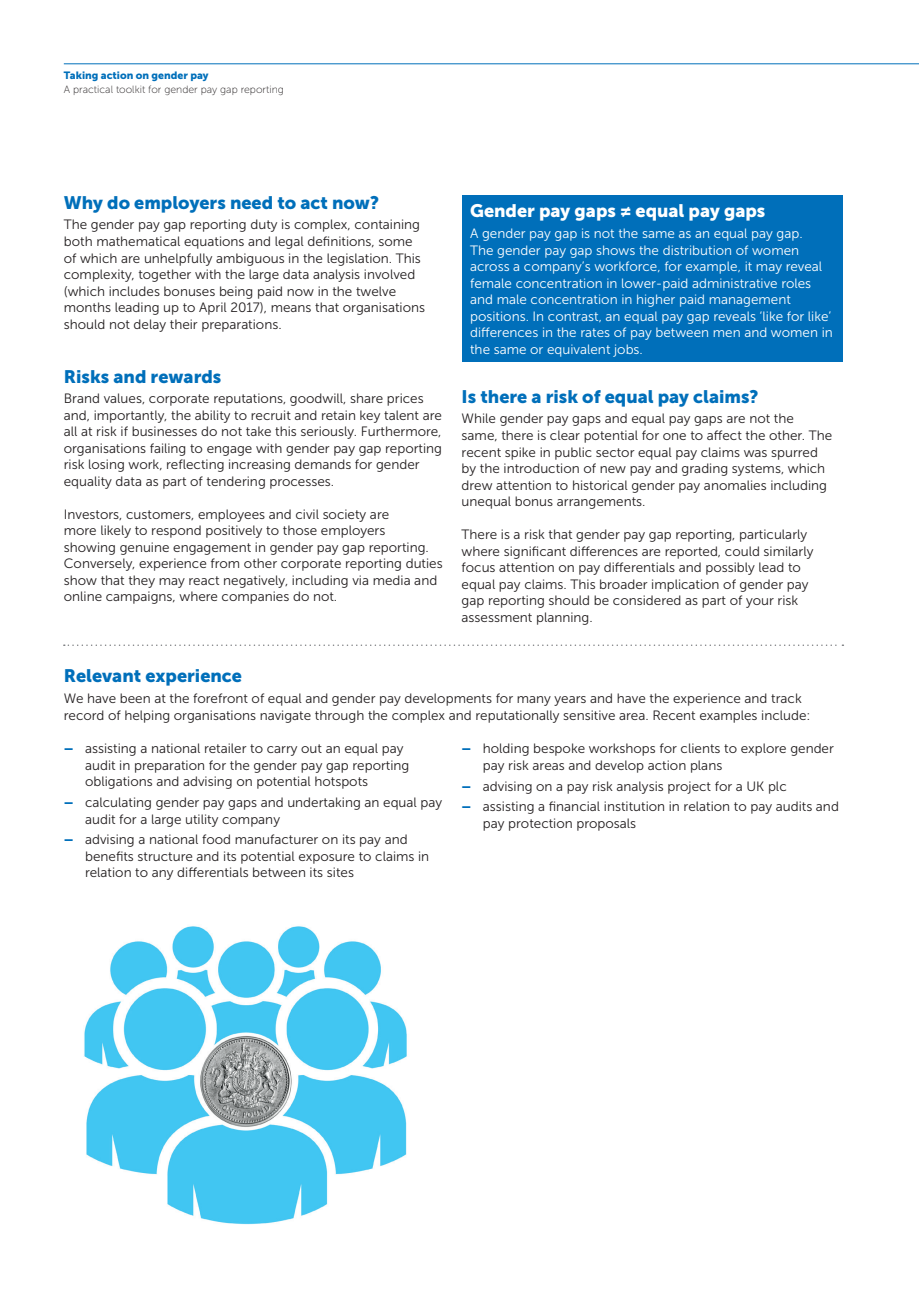
<style>
.page{position:relative;width:919px;height:1289px;background:#fff}
.page>*{position:absolute;margin:0;border:0;box-sizing:border-box;transform-origin:0 0}
.t1{font:18px "Museo Sans 900";color:#006fba}
.t2{font:18px "Museo Sans 900";color:#fff}
.t3{font:13.5px/16.5px "Museo Sans 300";color:#231f20}
.t4{font:13.5px/16.5px "Museo Sans 300";color:#fff}
.t5{font:10.5px "Museo Sans 100";color:#231f20}
.t6{font:10.5px "Museo Sans 900";color:#006fba}
.s1{font-family:"Museo Sans 900";color:#006fba}
</style>
<div class="page">
<img style="left:84px;top:926px;width:323px;height:299px">
<svg style="left:64px;top:644px;width:779px;height:2px"></svg>
<hr style="left:64px;top:63px;width:854px;height:1px;background:#006fba">
<div style="left:461px;top:195px;width:381px;height:167px;background:#006fba"></div>
<p class="t6" style="left:64px;top:69px;width:146px">Taking action on gender pay</p>
<p class="t5" style="left:64px;top:83px;width:221px">A practical toolkit for gender pay gap reporting</p>
<h1 class="t1" style="left:64px;top:192px;width:317px">Why do employers need to act now?</h1>
<p class="t3" style="left:64px;top:217px;width:363px">The gender pay gap reporting duty is complex, containing both mathematical equations and legal definitions, some of which are unhelpfully ambiguous in the legislation. This complexity, together with the large data analysis involved (which includes bonuses being paid now in the twelve months leading up to April 2017), means that organisations should not delay their preparations.</p>
<h1 class="t1" style="left:64px;top:366px;width:159px">Risks and rewards</h1>
<p class="t3" style="left:64px;top:390px;width:380px">Brand values, corporate reputations, goodwill, share prices and, importantly, the ability to recruit and retain key talent are all at risk if businesses do not take this seriously. Furthermore, organisations failing to engage with gender pay gap reporting risk losing work, reflecting increasing demands for gender equality data as part of tendering processes.</p>
<p class="t3" style="left:64px;top:506px;width:380px">Investors, customers, employees and civil society are<br>more likely to respond positively to those employers<br>showing genuine engagement in gender pay gap reporting.<br>Conversely, experience from other corporate reporting duties show that they may react negatively, including via media and online campaigns, where companies do not.</p>
<h1 class="t2" style="left:470px;top:201px;width:297px">Gender pay gaps ≠ equal pay gaps</h1>
<p class="t4" style="left:470px;top:225px;width:364px">A gender pay gap is not the same as an equal pay gap.<br>The gender pay gap shows the distribution of women across a company’s workforce, for example, it may reveal female concentration in lower-paid administrative roles and male concentration in higher paid management positions. In contrast, an equal pay gap reveals ‘like for like’ differences in the rates of pay between men and women in the same or equivalent jobs.</p>
<h1 class="t1" style="left:461px;top:386px;width:298px">Is there a risk of equal pay claims?</h1>
<p class="t3" style="left:461px;top:410px;width:372px">While gender pay gaps and equal pay gaps are not the same, there is clear potential for one to affect the other. The recent spike in public sector equal pay claims was spurred by the introduction of new pay and grading systems, which drew attention to historical gender pay anomalies including unequal bonus arrangements.</p>
<p class="t3" style="left:461px;top:526px;width:353px">There is a risk that gender pay gap reporting, particularly where significant differences are reported, could similarly focus attention on pay differentials and possibly lead to equal pay claims. This broader implication of gender pay gap reporting should be considered as part of your risk assessment planning.</p>
<h1 class="t1" style="left:64px;top:665px;width:180px">Relevant experience</h1>
<p class="t3" style="left:64px;top:690px;width:748px">We have been at the forefront of equal and gender pay developments for many years and have the experience and track record of helping organisations navigate through the complex and reputationally sensitive area. Recent examples include:</p>
<p class="t3" style="left:85px;top:740px;width:326px;text-indent:-21px"><span class="s1">–</span> assisting a national retailer to carry out an equal pay audit in preparation for the gender pay gap reporting obligations and advising on potential hotspots</p>
<p class="t3" style="left:85px;top:794px;width:358px;text-indent:-21px"><span class="s1">–</span> calculating gender pay gaps and undertaking an equal pay audit for a large utility company</p>
<p class="t3" style="left:85px;top:831px;width:346px;text-indent:-21px"><span class="s1">–</span> advising a national food manufacturer on its pay and benefits structure and its potential exposure to claims in relation to any differentials between its sites</p>
<p class="t3" style="left:483px;top:740px;width:352px;text-indent:-21px"><span class="s1">–</span> holding bespoke workshops for clients to explore gender pay risk areas and develop action plans</p>
<p class="t3" style="left:461px;top:777px;width:326px"><span class="s1">–</span> advising on a pay risk analysis project for a UK plc</p>
<p class="t3" style="left:483px;top:798px;width:357px;text-indent:-21px"><span class="s1">–</span> assisting a financial institution in relation to pay audits and pay protection proposals</p>
</div>
